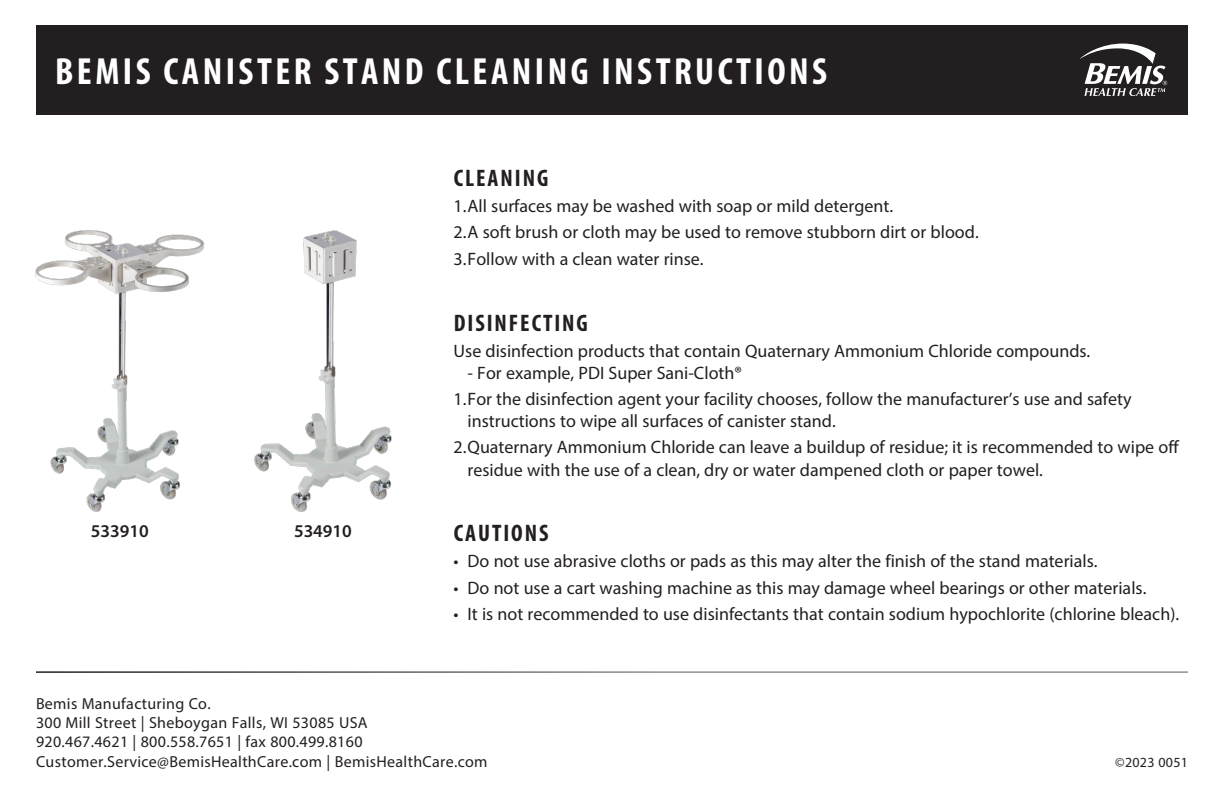
<style>
.page{position:relative;width:1224px;height:792px;background:#fff}
.page>*{position:absolute;margin:0;border:0;box-sizing:border-box;transform-origin:0 0}
.t1{font:700 condensed 38px "Myriad Pro";letter-spacing:.09em;color:#fff}
.t2{font:700 condensed 24px "Myriad Pro";letter-spacing:.08em;color:#231f20}
.t3{font:18px/21.6px "Myriad Pro";color:#231f20}
.t4{font:600 18px "Myriad Pro";color:#231f20}
.t5{font:16px/19.2px "Myriad Pro";letter-spacing:.02em;color:#231f20}
.t6{font:14px "Myriad Pro";letter-spacing:.02em;color:#231f20}
</style>
<div class="page">
<hr style="left:36px;top:671px;width:1152px;height:2px;background:#231f20">
<div style="left:36px;top:25px;width:1152px;height:90px;background:#231f20"></div>
<svg style="left:1079px;top:44px;width:88px;height:52px"></svg>
<img style="left:35px;top:231px;width:147px;height:281px">
<img style="left:182px;top:231px;width:210px;height:281px">
<p class="t1" style="left:55px;top:50px;width:773px">BEMIS CANISTER STAND CLEANING INSTRUCTIONS</p>
<p class="t2" style="left:454px;top:164px;width:96px">CLEANING</p>
<p class="t3" style="left:454px;top:195px;width:441px">1.All surfaces may be washed with soap or mild detergent.</p>
<p class="t3" style="left:454px;top:221px;width:527px">2.A soft brush or cloth may be used to remove stubborn dirt or blood.</p>
<p class="t3" style="left:454px;top:248px;width:252px">3.Follow with a clean water rinse.</p>
<p class="t4" style="left:91px;top:520px;width:59px">533910</p>
<p class="t4" style="left:294px;top:520px;width:59px">534910</p>
<p class="t2" style="left:454px;top:310px;width:136px">DISINFECTING</p>
<p class="t3" style="left:454px;top:340px;width:638px">Use disinfection products that contain Quaternary Ammonium Chloride compounds.</p>
<p class="t3" style="left:468px;top:362px;width:276px">- For example, PDI Super Sani-Cloth®</p>
<p class="t3" style="left:468px;top:388px;width:665px;text-indent:-14px">1.For the disinfection agent your facility chooses, follow the manufacturer’s use and safety instructions to wipe all surfaces of canister stand.</p>
<p class="t3" style="left:468px;top:435px;width:713px;line-height:22.8px;text-indent:-14px">2.Quaternary Ammonium Chloride can leave a buildup of residue; it is recommended to wipe off residue with the use of a clean, dry or water dampened cloth or paper towel.</p>
<p class="t2" style="left:454px;top:520px;width:96px">CAUTIONS</p>
<p class="t3" style="left:454px;top:550px;width:645px">• Do not use abrasive cloths or pads as this may alter the finish of the stand materials.</p>
<p class="t3" style="left:454px;top:577px;width:694px">• Do not use a cart washing machine as this may damage wheel bearings or other materials.</p>
<p class="t3" style="left:454px;top:603px;width:727px">• It is not recommended to use disinfectants that contain sodium hypochlorite (chlorine bleach).</p>
<p class="t5" style="left:36px;top:694px;width:453px">Bemis Manufacturing Co.<br>300 Mill Street | Sheboygan Falls, WI 53085 USA<br>920.467.4621 | 800.558.7651 | fax 800.499.8160<br>Customer.Service@BemisHealthCare.com | BemisHealthCare.com</p>
<p class="t6" style="left:1115px;top:753px;width:74px">©2023 0051</p>
</div>
